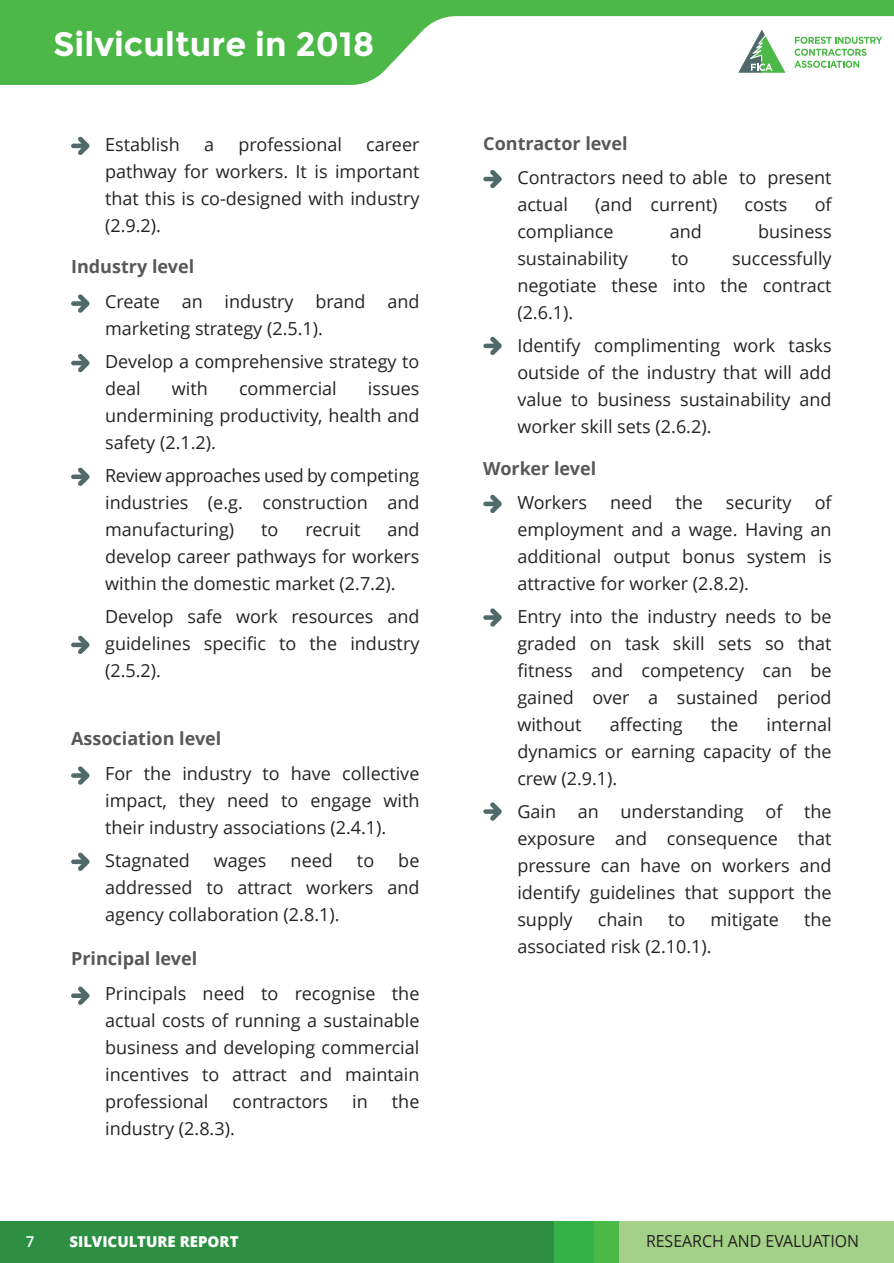
<style>
.page{position:relative;width:894px;height:1263px;background:#fff}
.page>*{position:absolute;margin:0;border:0;box-sizing:border-box;transform-origin:0 0}
.t1{font:700 33.75px "Montserrat";color:#fff}
.t2{font:18px/27px "Open Sans";color:#262423;text-align:justify}
.t3{font:700 18px "Open Sans";color:#5a5857}
.t4{font:16.65px "Open Sans";color:#231f20;scale:.95 1}
.t5{font:800 15px "Open Sans";color:#fff}
.t6{font:600 15px "Open Sans";color:#fff}
</style>
<div class="page">
<svg style="left:0;top:0;width:893px;height:85px;fill:#4cb848"></svg>
<svg style="left:794px;top:37px;width:88px;height:31px"></svg>
<svg style="left:738px;top:29px;width:47px;height:44px"></svg>
<div style="left:0;top:1221px;width:893px;height:42px;background:#2d8f42"></div>
<div style="left:554px;top:1221px;width:339px;height:42px;background:#32b34a"></div>
<div style="left:594px;top:1221px;width:299px;height:42px;background:#4cb848"></div>
<div style="left:619px;top:1221px;width:274px;height:42px;background:#a3d187"></div>
<svg style="left:71px;top:294px;width:18px;height:19px"></svg>
<svg style="left:483px;top:170px;width:18px;height:18px"></svg>
<svg style="left:483px;top:494px;width:18px;height:19px"></svg>
<svg style="left:483px;top:336px;width:18px;height:19px"></svg>
<svg style="left:483px;top:608px;width:18px;height:19px"></svg>
<svg style="left:483px;top:802px;width:18px;height:19px"></svg>
<svg style="left:71px;top:766px;width:18px;height:19px"></svg>
<svg style="left:71px;top:986px;width:18px;height:19px"></svg>
<svg style="left:71px;top:852px;width:18px;height:19px"></svg>
<svg style="left:71px;top:354px;width:18px;height:18px"></svg>
<svg style="left:71px;top:467px;width:18px;height:19px"></svg>
<svg style="left:71px;top:635px;width:18px;height:19px"></svg>
<svg style="left:71px;top:136px;width:18px;height:19px"></svg>
<h1 class="t1" style="left:53px;top:23px;width:323px">Silviculture in 2018</h1>
<p class="t2" style="left:105px;top:132px;width:76px">Establish</p>
<p class="t2" style="left:204px;top:132px;width:12px">a</p>
<p class="t2" style="left:238px;top:132px;width:105px">professional</p>
<p class="t2" style="left:105px;top:132px;width:316px;text-indent:261px">career pathway for workers. It is important that this is co-designed with industry (2.9.2).</p>
<p class="t3" style="left:71px;top:259px;width:124px">Industry level</p>
<p class="t2" style="left:105px;top:290px;width:316px">Create an industry brand and marketing strategy (2.5.1).</p>
<p class="t2" style="left:105px;top:350px;width:316px">Develop a comprehensive strategy to deal</p>
<p class="t2" style="left:172px;top:377px;width:37px">with</p>
<p class="t2" style="left:239px;top:377px;width:99px">commercial</p>
<p class="t2" style="left:105px;top:377px;width:316px;text-indent:263px">issues undermining productivity, health and safety (2.1.2).</p>
<p class="t2" style="left:105px;top:464px;width:316px">Review approaches used by competing industries (e.g. construction and manufacturing)</p>
<p class="t2" style="left:105px;top:518px;width:316px;text-indent:282px">and develop career pathways for workers within the domestic market (2.7.2).</p>
<p class="t2" style="left:105px;top:605px;width:316px">Develop safe work resources and guidelines specific to the industry (2.5.2).</p>
<p class="t2" style="left:261px;top:518px;width:19px">to</p>
<p class="t2" style="left:305px;top:518px;width:56px">recruit</p>
<p class="t3" style="left:71px;top:731px;width:152px">Association level</p>
<p class="t2" style="left:105px;top:762px;width:316px">For the industry to have collective impact, they need to engage with their industry associations (2.4.1).</p>
<p class="t2" style="left:105px;top:849px;width:86px">Stagnated</p>
<p class="t2" style="left:214px;top:849px;width:54px">wages</p>
<p class="t2" style="left:290px;top:849px;width:44px">need</p>
<p class="t2" style="left:357px;top:849px;width:19px">to</p>
<p class="t2" style="left:105px;top:849px;width:316px;text-indent:293px">be addressed to attract workers and agency collaboration (2.8.1).</p>
<p class="t3" style="left:71px;top:951px;width:128px">Principal level</p>
<p class="t2" style="left:105px;top:982px;width:316px">Principals need to recognise the actual costs of running a sustainable business and developing commercial incentives to attract and maintain professional</p>
<p class="t2" style="left:232px;top:1090px;width:97px">contractors</p>
<p class="t2" style="left:352px;top:1090px;width:17px">in</p>
<p class="t2" style="left:392px;top:1090px;width:29px">the</p>
<p class="t2" style="left:105px;top:1117px;width:131px">industry (2.8.3).</p>
<p class="t6" style="left:26px;top:1235px;width:10px">7</p>
<p class="t5" style="left:70px;top:1236px;width:170px">SILVICULTURE REPORT</p>
<p class="t3" style="left:483px;top:137px;width:146px">Contractor level</p>
<p class="t2" style="left:517px;top:166px;width:316px">Contractors need to able to present actual</p>
<p class="t2" style="left:595px;top:193px;width:124px">(and current)</p>
<p class="t2" style="left:744px;top:193px;width:44px">costs</p>
<p class="t2" style="left:814px;top:193px;width:18px">of</p>
<p class="t2" style="left:517px;top:220px;width:98px">compliance</p>
<p class="t2" style="left:669px;top:220px;width:34px">and</p>
<p class="t2" style="left:757px;top:220px;width:75px">business</p>
<p class="t2" style="left:517px;top:247px;width:112px">sustainability</p>
<p class="t2" style="left:671px;top:247px;width:19px">to</p>
<p class="t2" style="left:517px;top:247px;width:316px;text-indent:215px">successfully negotiate these into the contract (2.6.1).</p>
<p class="t2" style="left:517px;top:334px;width:316px">Identify complimenting work tasks outside of the industry that will add value to business sustainability and worker skill sets (2.6.2).</p>
<p class="t3" style="left:483px;top:461px;width:114px">Worker level</p>
<p class="t2" style="left:517px;top:490px;width:316px;text-indent:297px">of employment and a wage. Having an additional output bonus system is attractive for worker (2.8.2).</p>
<p class="t2" style="left:517px;top:604px;width:316px">Entry into the industry needs to be graded on task skill sets so that fitness and competency can be gained over a sustained period without</p>
<p class="t2" style="left:517px;top:490px;width:71px">Workers</p>
<p class="t2" style="left:610px;top:490px;width:44px">need</p>
<p class="t2" style="left:675px;top:490px;width:29px">the</p>
<p class="t2" style="left:725px;top:490px;width:67px">security</p>
<p class="t2" style="left:609px;top:712px;width:74px">affecting</p>
<p class="t2" style="left:710px;top:712px;width:29px">the</p>
<p class="t2" style="left:517px;top:712px;width:316px;text-indent:249px">internal dynamics or earning capacity of the crew (2.9.1).</p>
<p class="t2" style="left:517px;top:799px;width:316px">Gain an understanding of the exposure and consequence that pressure can have on workers and identify guidelines that support the supply</p>
<p class="t2" style="left:597px;top:907px;width:47px">chain</p>
<p class="t2" style="left:668px;top:907px;width:19px">to</p>
<p class="t2" style="left:710px;top:907px;width:70px">mitigate</p>
<p class="t2" style="left:803px;top:907px;width:29px">the</p>
<p class="t2" style="left:517px;top:934px;width:196px">associated risk (2.10.1).</p>
<p class="t4" style="left:645px;top:1234px;width:226px">RESEARCH AND EVALUATION</p>
</div>
